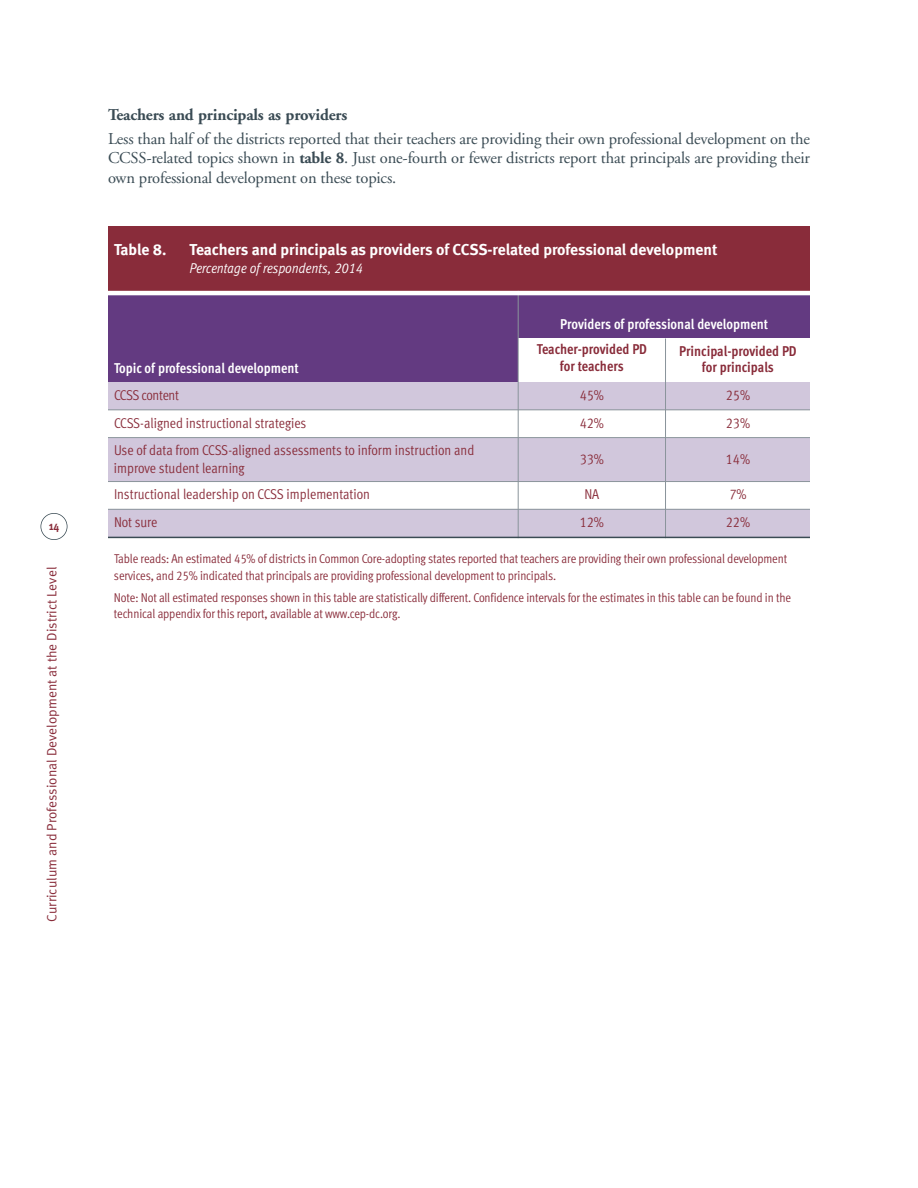
<style>
.page{position:relative;width:918px;height:1188px;background:#fff}
.page>*{position:absolute;margin:0;border:0;box-sizing:border-box;transform-origin:0 0}
.t1{font:16.5px/19.5px "Adobe Garamond";letter-spacing:-.01em;color:#3a4b54;text-align:justify}
.t2{font:700 16.5px "Adobe Garamond";letter-spacing:-.01em;color:#3a4b54}
.t3{font:700 15.75px "Meta";color:#fff}
.t4{font:14.25px/18px "Meta Cond Normal LF";color:#892c3a}
.t5{font:14.25px "Meta Cond Bold LF";color:#fff}
.t6{font:14.25px/16.5px "Meta Cond Bold LF";color:#892c3a;text-align:center}
.t7{font:italic 14.25px "Meta Cond Normal Lf";letter-spacing:-.005em;color:#fff}
.t8{font:14.25px "Meta Cond Normal LF";letter-spacing:-.03em;color:#892c3a}
.t9{font:13.5px "Meta Normal CE";letter-spacing:.005em;color:#892c3a}
.t10{font:12.75px/16.5px "Meta Cond Normal LF";letter-spacing:-.01em;color:#892c3a}
.t11{font:700 12px "Meta Cond";color:#892c3a}
.s1{font-weight:700}
</style>
<div class="page">
<div style="left:40px;top:513px;width:28px;height:27px;border:2px solid #3a4b54;border-radius:50%"></div>
<div style="left:108px;top:226px;width:702px;height:67px;background:#892c3a"></div>
<div style="left:108px;top:293px;width:410px;height:89px;background:#633a81"></div>
<div style="left:518px;top:293px;width:292px;height:46px;background:#633a81"></div>
<div style="left:108px;top:382px;width:410px;height:28px;background:#d1c7dc"></div>
<div style="left:518px;top:382px;width:148px;height:28px;background:#d1c7dc"></div>
<div style="left:666px;top:382px;width:144px;height:28px;background:#d1c7dc"></div>
<div style="left:108px;top:438px;width:410px;height:44px;background:#d1c7dc"></div>
<div style="left:518px;top:438px;width:148px;height:44px;background:#d1c7dc"></div>
<div style="left:666px;top:438px;width:144px;height:44px;background:#d1c7dc"></div>
<div style="left:108px;top:509px;width:410px;height:28px;background:#d1c7dc"></div>
<div style="left:518px;top:509px;width:148px;height:28px;background:#d1c7dc"></div>
<div style="left:666px;top:509px;width:144px;height:28px;background:#d1c7dc"></div>
<hr style="left:518px;top:291px;width:1px;height:247px;background:#8a949b">
<hr style="left:665px;top:339px;width:1px;height:199px;background:#8a949b">
<hr style="left:108px;top:291px;width:702px;height:4px;background:#fff">
<hr style="left:108px;top:409px;width:702px;height:1px;background:#8a949b">
<hr style="left:108px;top:437px;width:702px;height:1px;background:#8a949b">
<hr style="left:108px;top:481px;width:702px;height:1px;background:#8a949b">
<hr style="left:108px;top:509px;width:702px;height:1px;background:#8a949b">
<hr style="left:108px;top:537px;width:702px;height:1px;background:#3a4b54">
<p class="t11" style="left:49px;top:521px;width:12px">14</p>
<p class="t9" style="left:44px;top:922px;width:356px;rotate:-90deg">Curriculum and Professional Development at the District Level</p>
<p class="t2" style="left:108px;top:108px;width:241px">Teachers and principals as providers</p>
<p class="t1" style="left:108px;top:130px;width:704px">Less than half of the districts reported that their teachers are providing their own professional development on the CCSS-related topics shown in <span class="s1">table 8</span>. Just one-fourth or fewer districts report that principals are providing their own professional development on these topics.</p>
<p class="t3" style="left:114px;top:244px;width:54px">Table 8.</p>
<p class="t3" style="left:190px;top:244px;width:529px">Teachers and principals as providers of CCSS-related professional development</p>
<p class="t7" style="left:190px;top:264px;width:175px">Percentage of respondents, 2014</p>
<p class="t5" style="left:114px;top:362px;width:186px">Topic of professional development</p>
<p class="t5" style="left:560px;top:319px;width:209px">Providers of professional development</p>
<p class="t6" style="left:537px;top:342px;width:112px">Teacher-provided PD for teachers</p>
<p class="t6" style="left:679px;top:344px;width:119px">Principal-provided PD for principals</p>
<p class="t8" style="left:114px;top:390px;width:67px">CCSS content</p>
<p class="t4" style="left:580px;top:387px;width:26px">45%</p>
<p class="t4" style="left:726px;top:387px;width:26px">25%</p>
<p class="t4" style="left:114px;top:415px;width:194px">CCSS-aligned instructional strategies</p>
<p class="t4" style="left:580px;top:415px;width:26px">42%</p>
<p class="t4" style="left:726px;top:415px;width:26px">23%</p>
<p class="t4" style="left:114px;top:442px;width:362px">Use of data from CCSS-aligned assessments to inform instruction and improve student learning</p>
<p class="t4" style="left:580px;top:451px;width:26px">33%</p>
<p class="t4" style="left:726px;top:451px;width:26px">14%</p>
<p class="t4" style="left:114px;top:487px;width:258px">Instructional leadership on CCSS implementation</p>
<p class="t4" style="left:584px;top:487px;width:16px">NA</p>
<p class="t4" style="left:729px;top:487px;width:19px">7%</p>
<p class="t4" style="left:114px;top:514px;width:45px">Not sure</p>
<p class="t4" style="left:580px;top:514px;width:26px">12%</p>
<p class="t4" style="left:726px;top:514px;width:26px">22%</p>
<p class="t10" style="left:114px;top:551px;width:675px">Table reads: An estimated 45% of districts in Common Core-adopting states reported that teachers are providing their own professional development services, and 25% indicated that principals are providing professional development to principals.</p>
<p class="t10" style="left:114px;top:590px;width:679px">Note: Not all estimated responses shown in this table are statistically different. Confidence intervals for the estimates in this table can be found in the technical appendix for this report, available at www.cep-dc.org.</p>
</div>
